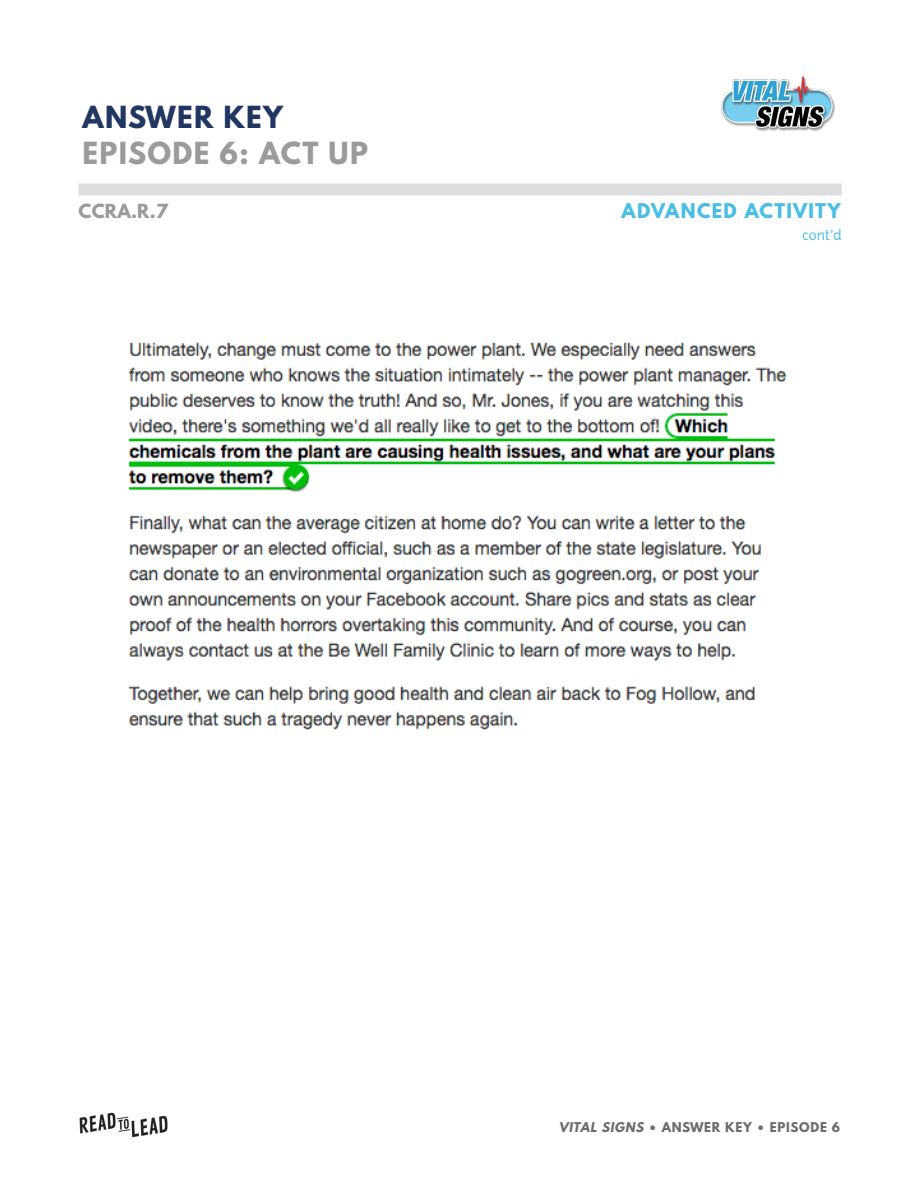
<style>
.page{position:relative;width:918px;height:1188px;background:#fff}
.page>*{position:absolute;margin:0;border:0;box-sizing:border-box;transform-origin:0 0}
.t1{font:700 27px "League Spartan";letter-spacing:.05em;color:#9c9b9b}
.t2{font:700 27px "League Spartan";letter-spacing:.05em;color:#213661}
.t3{font:700 18px "League Spartan";letter-spacing:.07em;color:#48bde6}
.t4{font:700 17.25px "League Spartan";color:#9c9b9b}
.t5{font:13.5px "Junction";color:#48bde6}
.t6{font:700 12px "League Spartan";letter-spacing:.06em;color:#6c6d70}
.s1{font-style:italic}
</style>
<div class="page">
<div style="left:79px;top:184px;width:763px;height:12px;background:#dcdddf"></div>
<img style="left:721px;top:76px;width:114px;height:55px">
<img style="left:79px;top:1112px;width:89px;height:26px">
<img style="left:128px;top:341px;width:659px;height:389px">
<h1 class="t2" style="left:83px;top:96px;width:202px">ANSWER KEY</h1>
<h1 class="t1" style="left:83px;top:132px;width:287px">EPISODE 6: ACT UP</h1>
<h3 class="t4" style="left:79px;top:197px;width:91px">CCRA.R.7</h3>
<h2 class="t3" style="left:621px;top:196px;width:221px">ADVANCED ACTIVITY</h2>
<p class="t5" style="left:802px;top:227px;width:41px">cont’d</p>
<p class="t6" style="left:559px;top:1117px;width:283px"><span class="s1">VITAL SIGNS</span> • ANSWER KEY • EPISODE 6</p>
</div>
